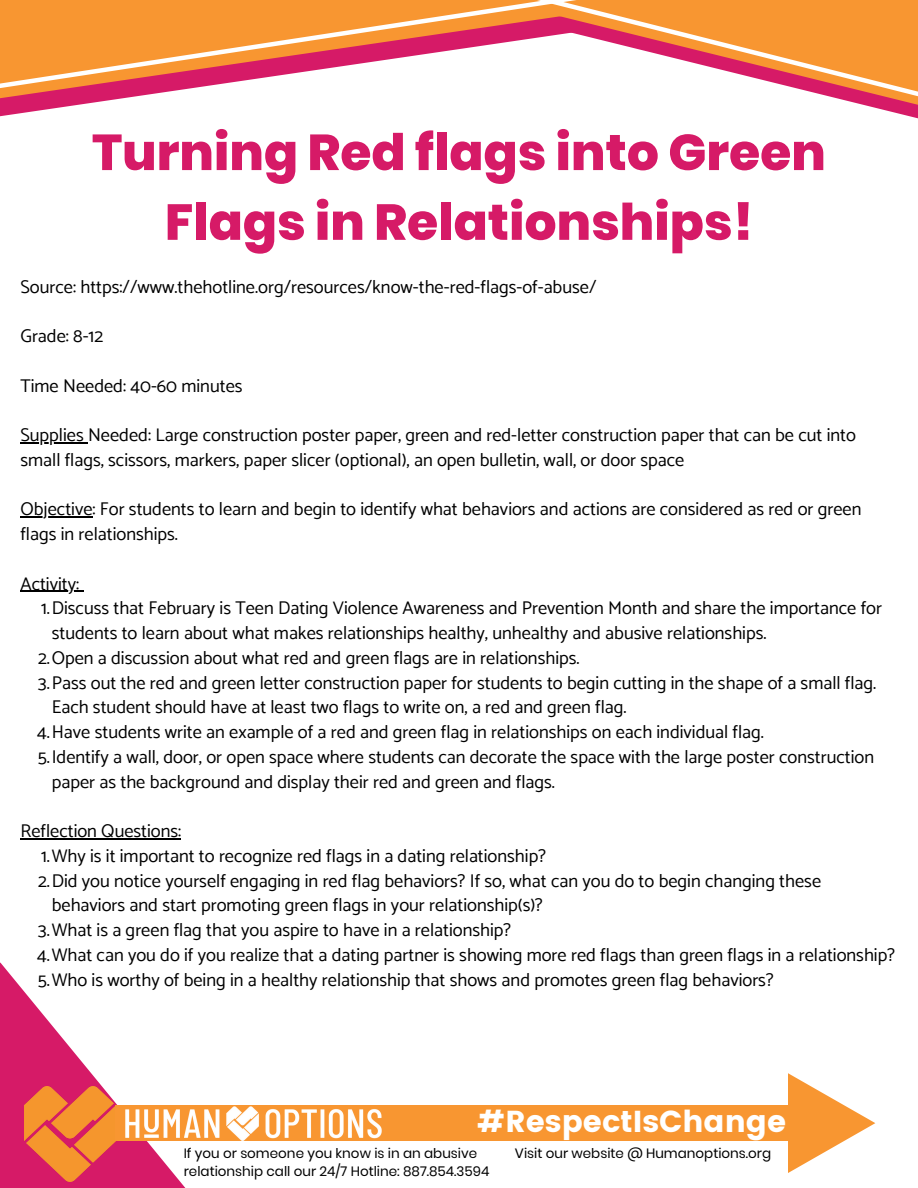
<style>
.page{position:relative;width:918px;height:1188px;background:#fff}
.page>*{position:absolute;margin:0;border:0;box-sizing:border-box;transform-origin:0 0}
.t1{font:800 50.4px/69.8px "Poppins";color:#d61a67;text-align:center}
.t2{font:30.3px "Poppins";color:#fff}
.t3{font:18.45px/24.8px "Catamaran";color:#000}
.t4{font:13.5px/18px "Poppins";color:#000}
</style>
<div class="page">
<svg style="left:0;top:94px;width:152px;height:23px"></svg>
<svg style="left:0;top:0;width:431px;height:94px"></svg>
<svg style="left:431px;top:0;width:487px;height:119px"></svg>
<hr style="left:20px;top:442px;width:68px;height:1px;background:#000">
<hr style="left:20px;top:516px;width:73px;height:2px;background:#000">
<hr style="left:20px;top:591px;width:59px;height:1px;background:#000">
<hr style="left:20px;top:838px;width:161px;height:1px;background:#000">
<svg style="left:0;top:962px;width:186px;height:226px"></svg>
<img style="left:24px;top:1086px;width:91px;height:96px">
<div style="left:115px;top:1105px;width:691px;height:36px;background:#f89631"></div>
<svg style="left:788px;top:1073px;width:87px;height:100px"></svg>
<img style="left:125px;top:1106px;width:257px;height:35px">
<p class="t1" style="left:92px;top:118px;width:735px">Turning Red flags into Green<br>Flags in Relationships!</p>
<p class="t3" style="left:20px;top:274px;width:577px">Source: https://www.thehotline.org/resources/know-the-red-flags-of-abuse/</p>
<h1 class="t3" style="left:20px;top:323px;width:84px">Grade: 8-12</h1>
<h3 class="t3" style="left:20px;top:373px;width:224px">Time Needed: 40-60 minutes</h3>
<h3 class="t3" style="left:20px;top:422px;width:837px">Supplies Needed: Large construction poster paper, green and red-letter construction paper that can be cut into small flags, scissors, markers, paper slicer (optional), an open bulletin, wall, or door space</h3>
<h3 class="t3" style="left:20px;top:497px;width:843px">Objective: For students to learn and begin to identify what behaviors and actions are considered as red or green flags in relationships.</h3>
<h3 class="t3" style="left:20px;top:571px;width:60px">Activity:</h3>
<h3 class="t3" style="left:52px;top:596px;width:832px;text-indent:-11px">1.Discuss that February is Teen Dating Violence Awareness and Prevention Month and share the importance for students to learn about what makes relationships healthy, unhealthy and abusive relationships.</h3>
<h3 class="t3" style="left:38px;top:645px;width:543px">2.Open a discussion about what red and green flags are in relationships.</h3>
<p class="t3" style="left:52px;top:670px;width:826px;text-indent:-13px">3.Pass out the red and green letter construction paper for students to begin cutting in the shape of a small flag.<br>Each student should have at least two flags to write on, a red and green flag.</p>
<p class="t3" style="left:37px;top:719px;width:728px">4.Have students write an example of a red and green flag in relationships on each individual flag.</p>
<p class="t3" style="left:52px;top:744px;width:824px;text-indent:-14px">5.Identify a wall, door, or open space where students can decorate the space with the large poster construction paper as the background and display their red and green and flags.</p>
<p class="t3" style="left:20px;top:818px;width:162px">Reflection Questions:</p>
<p class="t3" style="left:41px;top:843px;width:506px">1.Why is it important to recognize red flags in a dating relationship?</p>
<h3 class="t3" style="left:52px;top:868px;width:771px;text-indent:-14px">2.Did you notice yourself engaging in red flag behaviors? If so, what can you do to begin changing these behaviors and start promoting green flags in your relationship(s)?</h3>
<p class="t3" style="left:38px;top:917px;width:474px">3.What is a green flag that you aspire to have in a relationship?</p>
<p class="t3" style="left:37px;top:942px;width:859px">4.What can you do if you realize that a dating partner is showing more red flags than green flags in a relationship?</p>
<p class="t3" style="left:38px;top:967px;width:737px">5.Who is worthy of being in a healthy relationship that shows and promotes green flag behaviors?</p>
<p class="t2" style="left:477px;top:1104px;width:310px">#RespectIsChange</p>
<p class="t4" style="left:184px;top:1145px;width:307px">If you or someone you know is in an abusive relationship call our 24/7 Hotline: 887.854.3594</p>
<p class="t4" style="left:515px;top:1144px;width:258px">Visit our website @ Humanoptions.org</p>
</div>
